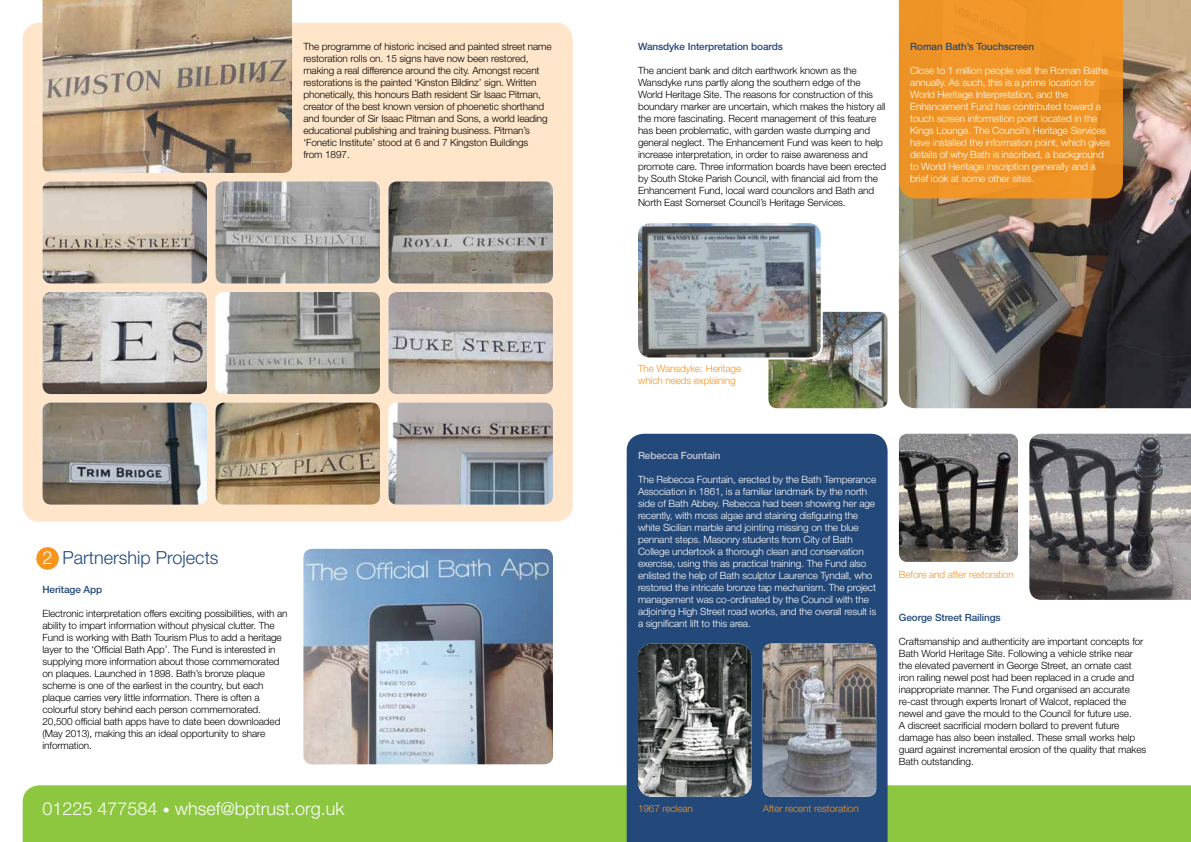
<style>
.page{position:relative;width:1191px;height:842px;background:#fff}
.page>*{position:absolute;margin:0;border:0;box-sizing:border-box;transform-origin:0 0}
.t1{font:300 18px "Helvetica Neue";color:#fff}
.t2{font:300 18px "Helvetica Neue";color:#23487a}
.t3{font:300 10px/12px "Helvetica Neue";letter-spacing:-.01em;color:#000}
.t4{font:300 10px/12px "Helvetica Neue";letter-spacing:-.01em;color:#fff}
.t5{font:300 10px/12px "Helvetica Neue";letter-spacing:-.01em;color:#f7941e}
.t6{font:500 10px "Helvetica Neue";letter-spacing:-.01em;color:#23487a}
.t7{font:500 10px "Helvetica Neue";letter-spacing:-.01em;color:#c9c9d8}
.s1{color:#fff}
.s2{font-size:14px}
</style>
<div class="page">
<div style="left:23px;top:785px;width:1168px;height:57px;background:#8dc63f"></div>
<div style="left:626px;top:434px;width:261px;height:408px;background:#23487a"></div>
<div style="left:23px;top:23px;width:550px;height:499px;background:#ffe6ca;border-radius:17px"></div>
<div style="left:36px;top:547px;width:23px;height:23px;background:#f7941e;border-radius:50%"></div>
<img style="left:215px;top:292px;width:165px;height:102px">
<img style="left:388px;top:292px;width:165px;height:102px">
<img style="left:43px;top:181px;width:164px;height:102px">
<img style="left:215px;top:181px;width:165px;height:102px">
<img style="left:215px;top:403px;width:165px;height:102px">
<img style="left:388px;top:181px;width:165px;height:102px">
<img style="left:43px;top:403px;width:164px;height:102px">
<img style="left:43px;top:292px;width:164px;height:102px">
<img style="left:638px;top:643px;width:113px;height:154px">
<img style="left:899px;top:0;width:292px;height:408px">
<div style="left:899px;top:0;width:224px;height:198px;background:#f09427"></div>
<img style="left:763px;top:643px;width:113px;height:154px">
<img style="left:43px;top:0;width:249px;height:173px">
<img style="left:388px;top:403px;width:165px;height:102px">
<img style="left:303px;top:549px;width:250px;height:215px">
<img style="left:768px;top:312px;width:119px;height:96px">
<img style="left:639px;top:224px;width:182px;height:134px">
<div style="left:636px;top:221px;width:186px;height:138px;border:2px solid #fff;border-radius:13px"></div>
<img style="left:1029px;top:434px;width:162px;height:166px">
<img style="left:899px;top:434px;width:119px;height:128px">
<p class="t3" style="left:303px;top:41px;width:250px">The programme of historic incised and painted street name restoration rolls on. 15 signs have now been restored, making a real difference around the city. Amongst recent restorations is the painted ‘Kinston Bildinz’ sign. Written phonetically, this honours Bath resident Sir Isaac Pitman, creator of the best known version of phoenetic shorthand and founder of Sir Isaac Pitman and Sons, a world leading educational publishing and training business. Pitman’s ‘Fonetic Institute’ stood at 6 and 7 Kingston Buildings<br>from 1897.</p>
<h1 class="t2" style="left:43px;top:547px;width:178px"><span class="s1">2</span> Partnership Projects</h1>
<p class="t6" style="left:43px;top:583px;width:61px">Heritage App</p>
<p class="t3" style="left:43px;top:607px;width:247px">Electronic interpretation offers exciting possibilities, with an ability to impart information without physical clutter. The Fund is working with Bath Tourism Plus to add a heritage layer to the ‘Official Bath App’. The Fund is interested in supplying more information about those commemorated on plaques. Launched in 1898. Bath’s bronze plaque scheme is one of the earliest in the country, but each plaque carries very little information. There is often a colourful story behind each person commemorated.<br>20,500 official bath apps have to date been downloaded (May 2013), making this an ideal opportunity to share information.</p>
<h1 class="t1" style="left:43px;top:798px;width:303px">01225 477584 <span class="s2">•</span> whsef@bptrust.org.uk</h1>
<p class="t6" style="left:638px;top:41px;width:146px">Wansdyke Interpretation boards</p>
<p class="t3" style="left:638px;top:65px;width:249px">The ancient bank and ditch earthwork known as the Wansdyke runs partly along the southern edge of the World Heritage Site. The reasons for construction of this boundary marker are uncertain, which makes the history all the more fascinating. Recent management of this feature has been problematic, with garden waste dumping and general neglect. The Enhancement Fund was keen to help increase interpretation, in order to raise awareness and promote care. Three information boards have been erected by South Stoke Parish Council, with financial aid from the Enhancement Fund, local ward councilors and Bath and North East Somerset Council’s Heritage Services.</p>
<p class="t6" style="left:910px;top:41px;width:125px">Roman Bath’s Touchscreen</p>
<p class="t4" style="left:910px;top:65px;width:201px">Close to 1 million people visit the Roman Baths annually. As such, this is a prime location for World Heritage Interpretation, and the Enhancement Fund has contributed toward a touch screen information point located in the Kings Lounge. The Council’s Heritage Services have installed the information point, which gives details of why Bath is inscribed, a background to World Heritage inscription generally and a brief look at some other sites.</p>
<p class="t5" style="left:638px;top:363px;width:105px">The Wansdyke: Heritage which needs explaining</p>
<p class="t7" style="left:638px;top:449px;width:84px">Rebecca Fountain</p>
<p class="t4" style="left:638px;top:473px;width:240px">The Rebecca Fountain, erected by the Bath Temperance Association in 1861, is a familiar landmark by the north side of Bath Abbey. Rebecca had been showing her age recently, with moss algae and staining disfiguring the white Sicilian marble and jointing missing on the blue pennant steps. Masonry students from City of Bath College undertook a thorough clean and conservation exercise, using this as practical training. The Fund also enlisted the help of Bath sculptor Laurence Tyndall, who restored the intricate bronze tap mechanism. The project management was co-ordinated by the Council with the adjoining High Street road works, and the overall result is a significant lift to this area.</p>
<p class="t5" style="left:638px;top:802px;width:56px">1967 reclean</p>
<p class="t5" style="left:763px;top:802px;width:97px">After recent restoration</p>
<p class="t5" style="left:899px;top:568px;width:116px">Before and after restoration</p>
<p class="t6" style="left:899px;top:611px;width:103px">George Street Railings</p>
<p class="t3" style="left:899px;top:635px;width:249px">Craftsmanship and authenticity are important concepts for Bath World Heritage Site. Following a vehicle strike near the elevated pavement in George Street, an ornate cast iron railing newel post had been replaced in a crude and inappropriate manner. The Fund organised an accurate re-cast through experts Ironart of Walcot, replaced the newel and gave the mould to the Council for future use.<br>A discreet sacrificial modern bollard to prevent future damage has also been installed. These small works help guard against incremental erosion of the quality that makes Bath outstanding.</p>
</div>
